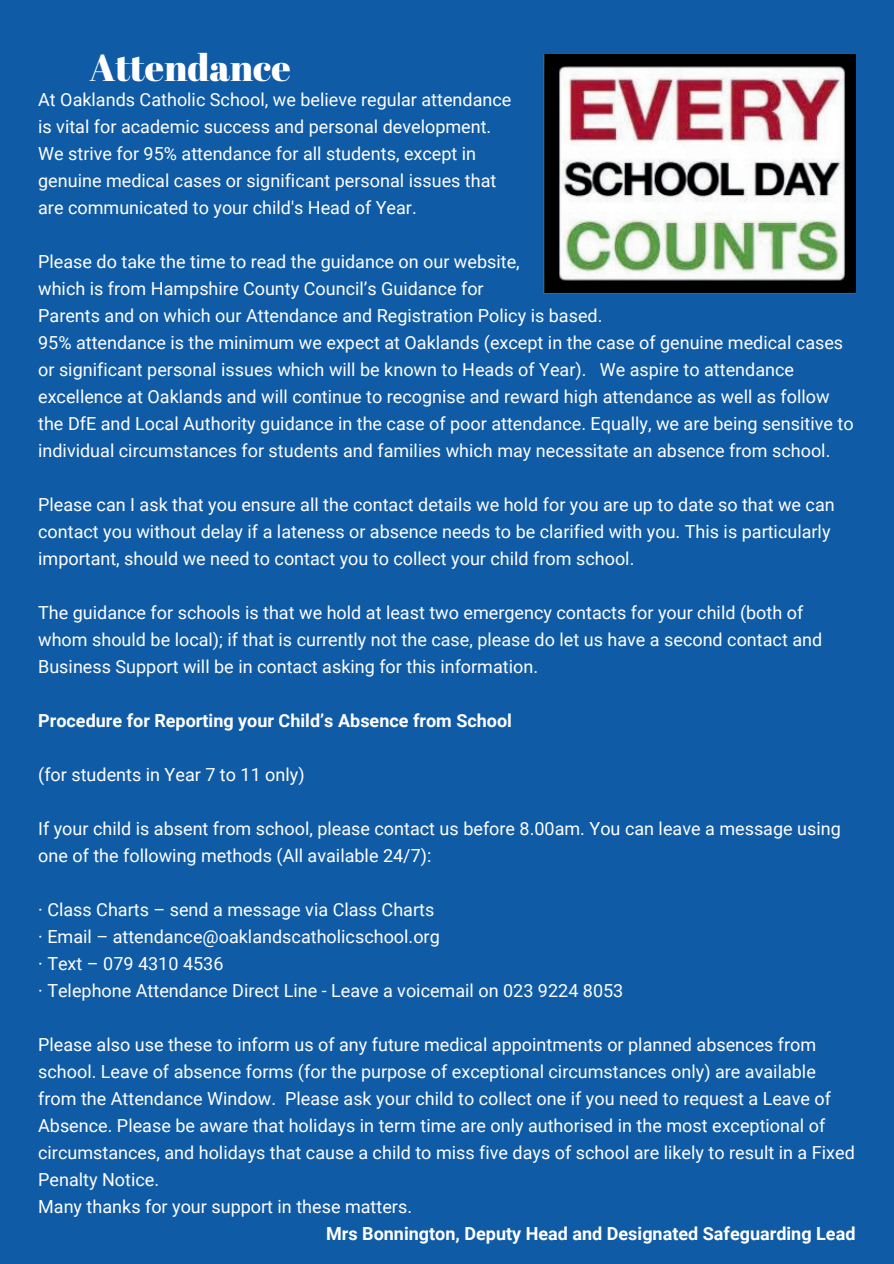
<style>
.page{position:relative;width:894px;height:1264px;background:#fff}
.page>*{position:absolute;margin:0;border:0;box-sizing:border-box;transform-origin:0 0}
.t1{font:37.5px "Abril Fatface";color:#fff}
.t2{font:18px/27px "Roboto";color:#fff}
.t3{font:700 18px "Roboto";color:#fff}
</style>
<div class="page">
<div style="left:0;top:0;width:893px;height:1263px;background:#0f5ba6"></div>
<img style="left:543px;top:55px;width:312px;height:238px">
<h1 class="t1" style="left:89px;top:41px;width:203px">Attendance</h1>
<p class="t2" style="left:38px;top:85px;width:474px">At Oaklands Catholic School, we believe regular attendance is vital for academic success and personal development.<br>We strive for 95% attendance for all students, except in genuine medical cases or significant personal issues that are communicated to your child's Head of Year.</p>
<p class="t2" style="left:38px;top:247px;width:816px">Please do take the time to read the guidance on our website,<br>which is from Hampshire County Council’s Guidance for<br>Parents and on which our Attendance and Registration Policy is based.<br>95% attendance is the minimum we expect at Oaklands (except in the case of genuine medical cases or significant personal issues which will be known to Heads of Year). We aspire to attendance excellence at Oaklands and will continue to recognise and reward high attendance as well as follow the DfE and Local Authority guidance in the case of poor attendance. Equally, we are being sensitive to individual circumstances for students and families which may necessitate an absence from school.</p>
<p class="t2" style="left:38px;top:490px;width:797px">Please can I ask that you ensure all the contact details we hold for you are up to date so that we can contact you without delay if a lateness or absence needs to be clarified with you. This is particularly important, should we need to contact you to collect your child from school.</p>
<p class="t2" style="left:38px;top:598px;width:785px">The guidance for schools is that we hold at least two emergency contacts for your child (both of whom should be local); if that is currently not the case, please do let us have a second contact and<br>Business Support will be in contact asking for this information.</p>
<p class="t3" style="left:38px;top:708px;width:475px">Procedure for Reporting your Child’s Absence from School</p>
<p class="t2" style="left:38px;top:760px;width:268px">(for students in Year 7 to 11 only)</p>
<p class="t2" style="left:38px;top:814px;width:804px">If your child is absent from school, please contact us before 8.00am. You can leave a message using one of the following methods (All available 24/7):</p>
<p class="t2" style="left:38px;top:895px;width:586px">· Class Charts – send a message via Class Charts<br>· Email – attendance@oaklandscatholicschool.org<br>· Text – 079 4310 4536<br>· Telephone Attendance Direct Line - Leave a voicemail on 023 9224 8053</p>
<p class="t2" style="left:38px;top:1030px;width:817px">Please also use these to inform us of any future medical appointments or planned absences from school. Leave of absence forms (for the purpose of exceptional circumstances only) are available from the Attendance Window. Please ask your child to collect one if you need to request a Leave of Absence. Please be aware that holidays in term time are only authorised in the most exceptional of circumstances, and holidays that cause a child to miss five days of school are likely to result in a Fixed Penalty Notice.<br>Many thanks for your support in these matters.</p>
<p class="t3" style="left:326px;top:1221px;width:530px">Mrs Bonnington, Deputy Head and Designated Safeguarding Lead</p>
</div>
